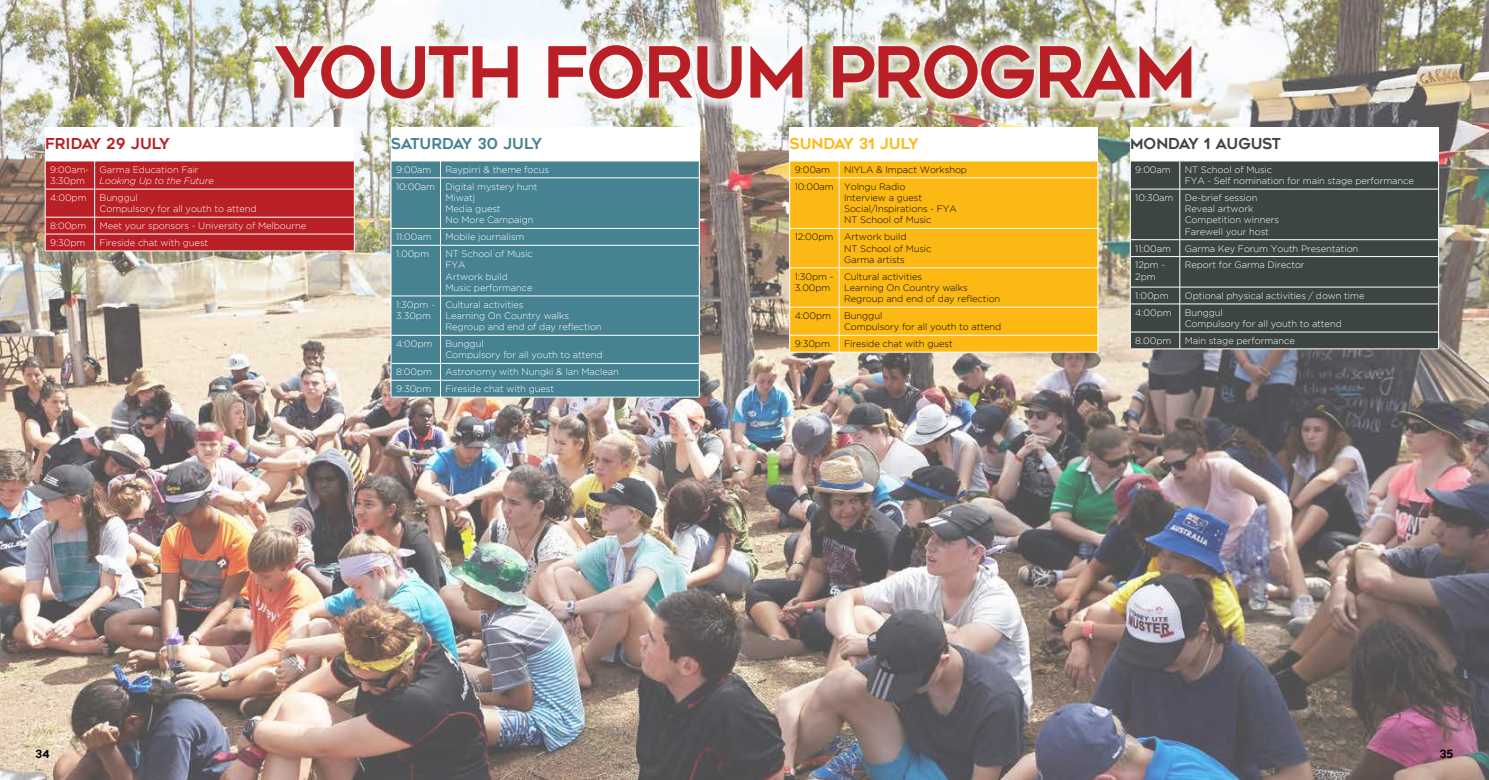
<style>
.page{position:relative;width:1489px;height:780px;background:#fff}
.page>*{position:absolute;margin:0;border:0;box-sizing:border-box;transform-origin:0 0}
.t1{font:70px "Geometos";letter-spacing:-.03em;color:#b82025}
.t2{font:15px "Geometos";color:#478292}
.t3{font:15px "Geometos";letter-spacing:-.015em;color:#3d4542}
.t4{font:15px "Geometos";color:#fdb913}
.t5{font:15px "Geometos";color:#b82025}
.t6{font:11.25px "Geometos";color:#000}
.t7{font:300 9.38px/11.2px "Gotham";letter-spacing:-.01em;color:#fff}
.t8{font:300 9.38px/11.2px "Gotham";letter-spacing:-.01em;color:#000}
.t9{font:italic 300 9.38px "Gotham";letter-spacing:-.01em;color:#fff}
</style>
<div class="page">
<img style="left:0;top:0;width:1488px;height:780px">
<div style="left:789px;top:128px;width:309px;height:224px;background:#fff"></div>
<div style="left:790px;top:162px;width:307px;height:190px;background:#fdb913"></div>
<svg style="left:789px;top:161px;width:1px;height:17px"></svg>
<svg style="left:838px;top:161px;width:1px;height:17px"></svg>
<svg style="left:1097px;top:161px;width:1px;height:17px"></svg>
<hr style="left:789px;top:178px;width:50px;height:1px;background:#fff">
<hr style="left:839px;top:178px;width:259px;height:1px;background:#fff">
<hr style="left:838px;top:178px;width:1px;height:50px;background:#fff">
<hr style="left:789px;top:228px;width:50px;height:1px;background:#fff">
<hr style="left:839px;top:228px;width:259px;height:1px;background:#fff">
<hr style="left:838px;top:228px;width:1px;height:40px;background:#fff">
<hr style="left:789px;top:267px;width:50px;height:1px;background:#fff">
<hr style="left:839px;top:267px;width:259px;height:1px;background:#fff">
<hr style="left:838px;top:268px;width:1px;height:39px;background:#fff">
<hr style="left:789px;top:307px;width:50px;height:1px;background:#fff">
<hr style="left:839px;top:307px;width:259px;height:1px;background:#fff">
<hr style="left:789px;top:335px;width:50px;height:1px;background:#fff">
<svg style="left:789px;top:307px;width:1px;height:45px"></svg>
<hr style="left:839px;top:335px;width:259px;height:1px;background:#fff">
<svg style="left:838px;top:307px;width:1px;height:45px"></svg>
<svg style="left:1097px;top:307px;width:1px;height:45px"></svg>
<hr style="left:789px;top:352px;width:50px;height:1px;background:#fff">
<hr style="left:839px;top:352px;width:259px;height:1px;background:#fff">
<div style="left:1130px;top:128px;width:308px;height:221px;background:#fff"></div>
<div style="left:1130px;top:162px;width:308px;height:186px;background:#3d4542"></div>
<svg style="left:1129px;top:161px;width:1px;height:28px"></svg>
<svg style="left:1179px;top:161px;width:1px;height:28px"></svg>
<svg style="left:1438px;top:161px;width:1px;height:28px"></svg>
<hr style="left:1130px;top:189px;width:49px;height:1px;background:#fff">
<hr style="left:1129px;top:189px;width:1px;height:50px;background:#fff">
<hr style="left:1179px;top:189px;width:259px;height:1px;background:#fff">
<hr style="left:1179px;top:189px;width:1px;height:50px;background:#fff">
<hr style="left:1438px;top:189px;width:1px;height:50px;background:#fff">
<hr style="left:1130px;top:239px;width:49px;height:1px;background:#fff">
<svg style="left:1129px;top:240px;width:1px;height:16px"></svg>
<hr style="left:1179px;top:239px;width:259px;height:1px;background:#fff">
<svg style="left:1179px;top:240px;width:1px;height:16px"></svg>
<svg style="left:1438px;top:240px;width:1px;height:16px"></svg>
<hr style="left:1130px;top:256px;width:49px;height:1px;background:#fff">
<hr style="left:1129px;top:257px;width:1px;height:30px;background:#fff">
<hr style="left:1179px;top:256px;width:259px;height:1px;background:#fff">
<hr style="left:1179px;top:257px;width:1px;height:30px;background:#fff">
<hr style="left:1438px;top:257px;width:1px;height:30px;background:#fff">
<hr style="left:1130px;top:287px;width:49px;height:1px;background:#fff">
<hr style="left:1179px;top:287px;width:259px;height:1px;background:#fff">
<hr style="left:1130px;top:304px;width:49px;height:1px;background:#fff">
<hr style="left:1179px;top:304px;width:259px;height:1px;background:#fff">
<hr style="left:1130px;top:332px;width:49px;height:1px;background:#fff">
<svg style="left:1129px;top:287px;width:1px;height:62px"></svg>
<hr style="left:1179px;top:332px;width:259px;height:1px;background:#fff">
<svg style="left:1179px;top:287px;width:1px;height:61px"></svg>
<svg style="left:1438px;top:287px;width:1px;height:62px"></svg>
<div style="left:45px;top:128px;width:308px;height:123px;background:#fff"></div>
<svg style="left:45px;top:161px;width:310px;height:90px;background:#bb2b30"></svg>
<hr style="left:45px;top:251px;width:50px;height:1px;background:#fff">
<hr style="left:95px;top:251px;width:259px;height:1px;background:#fff">
<div style="left:391px;top:128px;width:308px;height:269px;background:#fff"></div>
<div style="left:392px;top:162px;width:307px;height:235px;background:#478292"></div>
<svg style="left:391px;top:161px;width:1px;height:17px"></svg>
<svg style="left:440px;top:161px;width:1px;height:17px"></svg>
<svg style="left:699px;top:161px;width:1px;height:17px"></svg>
<hr style="left:391px;top:178px;width:49px;height:1px;background:#fff">
<hr style="left:440px;top:178px;width:259px;height:1px;background:#fff">
<hr style="left:440px;top:178px;width:1px;height:50px;background:#fff">
<hr style="left:699px;top:178px;width:1px;height:50px;background:#fff">
<hr style="left:391px;top:228px;width:49px;height:1px;background:#fff">
<svg style="left:391px;top:229px;width:1px;height:16px"></svg>
<hr style="left:440px;top:228px;width:259px;height:1px;background:#fff">
<svg style="left:440px;top:228px;width:1px;height:17px"></svg>
<svg style="left:699px;top:228px;width:1px;height:17px"></svg>
<hr style="left:391px;top:245px;width:49px;height:1px;background:#fff">
<hr style="left:440px;top:245px;width:259px;height:1px;background:#fff">
<hr style="left:440px;top:245px;width:1px;height:51px;background:#fff">
<hr style="left:699px;top:245px;width:1px;height:51px;background:#fff">
<hr style="left:391px;top:296px;width:49px;height:1px;background:#fff">
<hr style="left:440px;top:296px;width:259px;height:1px;background:#fff">
<hr style="left:440px;top:296px;width:1px;height:39px;background:#fff">
<hr style="left:699px;top:296px;width:1px;height:39px;background:#fff">
<hr style="left:391px;top:335px;width:49px;height:1px;background:#fff">
<hr style="left:440px;top:335px;width:259px;height:1px;background:#fff">
<hr style="left:391px;top:363px;width:49px;height:1px;background:#fff">
<hr style="left:440px;top:363px;width:259px;height:1px;background:#fff">
<hr style="left:391px;top:380px;width:49px;height:1px;background:#fff">
<svg style="left:391px;top:335px;width:1px;height:62px"></svg>
<hr style="left:440px;top:380px;width:259px;height:1px;background:#fff">
<svg style="left:440px;top:335px;width:1px;height:62px"></svg>
<svg style="left:699px;top:335px;width:1px;height:62px"></svg>
<hr style="left:391px;top:397px;width:49px;height:1px;background:#fff">
<hr style="left:440px;top:397px;width:259px;height:1px;background:#fff">
<div style="left:264px;top:35px;width:937px;height:74px;background:#fff;opacity:.98"></div>
<h1 class="t1" style="left:274px;top:33px;width:924px">YOUTH FORUM PROGRAM</h1>
<h2 class="t5" style="left:45px;top:135px;width:126px">FRIDAY 29 JULY</h2>
<p class="t7" style="left:50px;top:164px;width:41px">9:00am-<br>3:30pm</p>
<p class="t7" style="left:100px;top:164px;width:101px">Garma Education Fair</p>
<p class="t9" style="left:100px;top:176px;width:116px">Looking Up to the Future</p>
<p class="t7" style="left:50px;top:192px;width:38px">4:00pm</p>
<p class="t7" style="left:100px;top:192px;width:158px">Bunggul<br>Compulsory for all youth to attend</p>
<p class="t7" style="left:50px;top:220px;width:38px">8:00pm</p>
<p class="t7" style="left:100px;top:220px;width:208px">Meet your sponsors - University of Melbourne</p>
<p class="t7" style="left:50px;top:237px;width:37px">9:30pm</p>
<p class="t7" style="left:100px;top:237px;width:110px">Fireside chat with guest</p>
<h2 class="t2" style="left:391px;top:135px;width:153px">SATURDAY 30 JULY</h2>
<p class="t7" style="left:396px;top:164px;width:37px">9:00am</p>
<p class="t7" style="left:396px;top:161px;width:154px;line-height:16.9px;text-indent:49px">Raypirri &amp; theme focus<br>10:00am Digital mystery hunt</p>
<p class="t7" style="left:445px;top:192px;width:90px">Miwatj<br>Media guest<br>No More Campaign</p>
<p class="t7" style="left:396px;top:231px;width:37px">11:00am</p>
<p class="t7" style="left:445px;top:231px;width:80px">Mobile journalism</p>
<p class="t7" style="left:396px;top:248px;width:35px">1.00pm</p>
<p class="t7" style="left:445px;top:248px;width:89px">NT School of Music<br>FYA<br>Artwork build<br>Music performance</p>
<p class="t7" style="left:396px;top:299px;width:40px">1:30pm -<br>3.30pm</p>
<p class="t7" style="left:445px;top:299px;width:158px">Cultural activities<br>Learning On Country walks<br>Regroup and end of day reflection</p>
<p class="t7" style="left:396px;top:338px;width:38px">4:00pm</p>
<p class="t7" style="left:445px;top:338px;width:158px">Bunggul<br>Compulsory for all youth to attend</p>
<p class="t7" style="left:396px;top:366px;width:38px">8:00pm</p>
<p class="t7" style="left:445px;top:366px;width:175px">Astronomy with Nungki &amp; Ian Maclean</p>
<p class="t7" style="left:396px;top:383px;width:37px">9:30pm</p>
<p class="t7" style="left:445px;top:383px;width:110px">Fireside chat with guest</p>
<h2 class="t4" style="left:789px;top:135px;width:131px">SUNDAY 31 JULY</h2>
<p class="t8" style="left:794px;top:164px;width:37px">9:00am</p>
<p class="t8" style="left:794px;top:161px;width:174px;line-height:16.9px;text-indent:49px">NIYLA &amp; Impact Workshop<br>10:00am Yolngu Radio</p>
<p class="t8" style="left:844px;top:192px;width:114px">Interview a guest<br>Social/Inspirations - FYA<br>NT School of Music</p>
<p class="t8" style="left:844px;top:231px;width:89px;text-indent:-49px">12:00pm Artwork build<br>NT School of Music<br>Garma artists</p>
<p class="t8" style="left:794px;top:270px;width:40px">1:30pm -<br>3.00pm</p>
<p class="t8" style="left:844px;top:270px;width:158px">Cultural activities<br>Learning On Country walks<br>Regroup and end of day reflection</p>
<p class="t8" style="left:794px;top:310px;width:38px">4:00pm</p>
<p class="t8" style="left:844px;top:310px;width:158px">Bunggul<br>Compulsory for all youth to attend</p>
<p class="t8" style="left:794px;top:338px;width:37px">9:30pm</p>
<p class="t8" style="left:844px;top:338px;width:110px">Fireside chat with guest</p>
<h2 class="t3" style="left:1130px;top:135px;width:152px">MONDAY 1 AUGUST</h2>
<p class="t7" style="left:1135px;top:164px;width:37px">9:00am</p>
<p class="t7" style="left:1184px;top:164px;width:230px">NT School of Music<br>FYA - Self nomination for main stage performance</p>
<p class="t7" style="left:1184px;top:192px;width:96px;text-indent:-49px">10:30am De-brief session<br>Reveal artwork<br>Competition winners<br>Farewell your host</p>
<p class="t7" style="left:1135px;top:242px;width:37px">11:00am</p>
<p class="t7" style="left:1184px;top:242px;width:175px">Garma Key Forum Youth Presentation</p>
<p class="t7" style="left:1135px;top:259px;width:31px">12pm -<br>2pm</p>
<p class="t7" style="left:1184px;top:259px;width:121px">Report for Garma Director</p>
<p class="t7" style="left:1135px;top:290px;width:35px">1:00pm</p>
<p class="t7" style="left:1184px;top:290px;width:181px">Optional physical activities / down time</p>
<p class="t7" style="left:1135px;top:307px;width:38px">4:00pm</p>
<p class="t7" style="left:1184px;top:307px;width:158px">Bunggul<br>Compulsory for all youth to attend</p>
<p class="t7" style="left:1135px;top:335px;width:38px">8.00pm</p>
<p class="t7" style="left:1184px;top:335px;width:112px">Main stage performance</p>
<p class="t6" style="left:35px;top:747px;width:16px">34</p>
<p class="t6" style="left:1439px;top:747px;width:15px">35</p>
</div>
